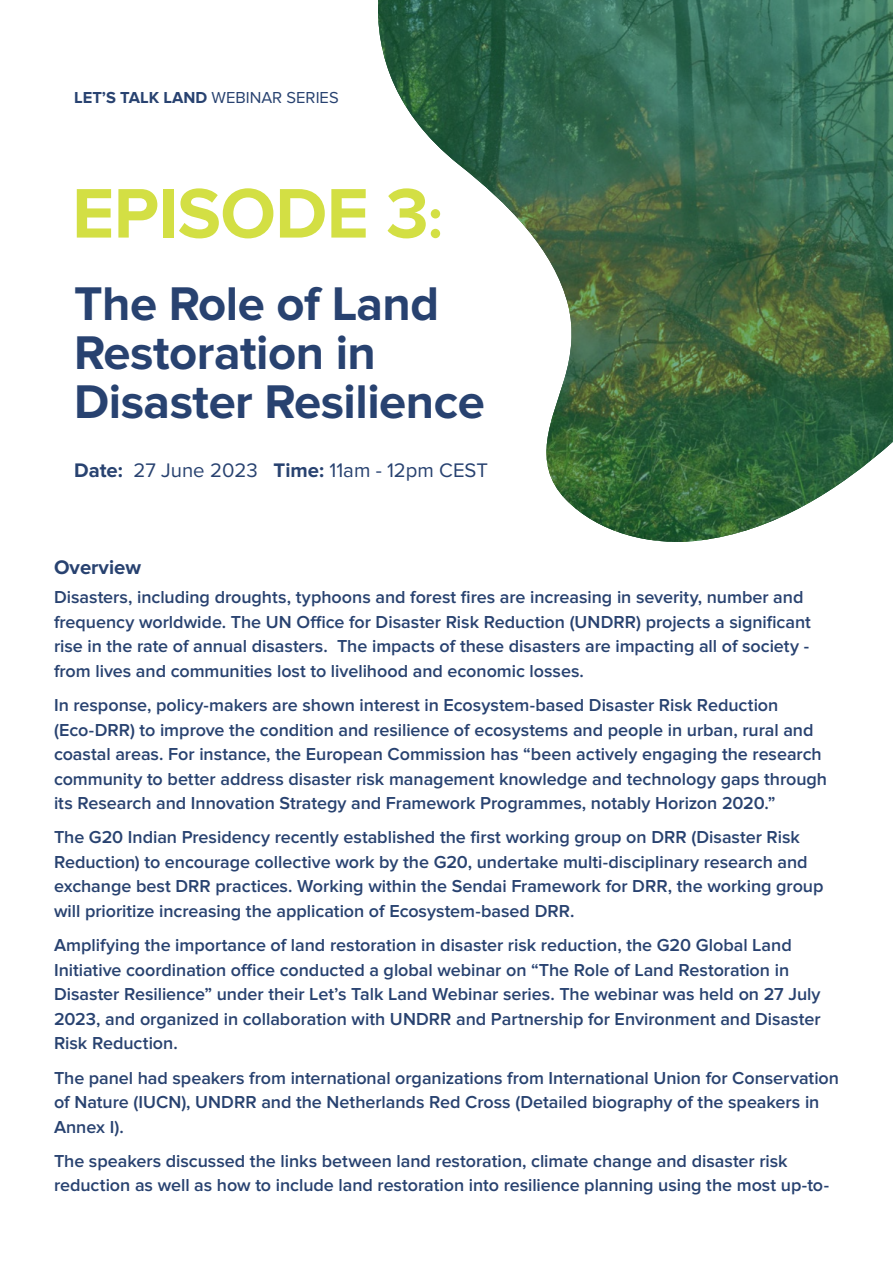
<style>
.page{position:relative;width:893px;height:1263px;background:#fff}
.page>*{position:absolute;margin:0;border:0;box-sizing:border-box;transform-origin:0 0}
.t1{font:700 72.6px "Proxima Nova";letter-spacing:-.01em;color:#d3df44}
.t2{font:700 49.05px/49.1px "Proxima Nova";letter-spacing:-.01em;color:#284270}
.t3{font:20.4px "Proxima Nova";color:#284270}
.t4{font:700 20.4px "Proxima Nova";color:#284270}
.t5{font:600 18px/24.5px "Proxima Nova";letter-spacing:-.005em;color:#284270}
.t6{font:700 16.5px "Proxima Nova";color:#284270}
.s1{font-weight:400}
.s2{font-size:58.05px}
.s3{font-weight:700}
</style>
<div class="page">
<svg style="left:378px;top:0;width:515px;height:542px"></svg>
<p class="t6" style="left:74px;top:88px;width:266px">LET’S TALK LAND <span class="s1">WEBINAR SERIES</span></p>
<h1 class="t1" style="left:72px;top:172px;width:372px">EPISODE 3<span class="s2">:</span></h1>
<h2 class="t2" style="left:74px;top:280px;width:412px">The Role of Land<br>Restoration in<br>Disaster Resilience</h2>
<p class="t3" style="left:74px;top:459px;width:415px"><span class="s3">Date:</span> 27 June 2023 <span class="s3">Time:</span> 11am - 12pm CEST</p>
<p class="t4" style="left:54px;top:556px;width:89px">Overview</p>
<p class="t5" style="left:54px;top:585px;width:758px">Disasters, including droughts, typhoons and forest fires are increasing in severity, number and frequency worldwide. The UN Office for Disaster Risk Reduction (UNDRR) projects a significant rise in the rate of annual disasters. The impacts of these disasters are impacting all of society - from lives and communities lost to livelihood and economic losses.</p>
<p class="t5" style="left:54px;top:693px;width:775px">In response, policy-makers are shown interest in Ecosystem-based Disaster Risk Reduction (Eco-DRR) to improve the condition and resilience of ecosystems and people in urban, rural and coastal areas. For instance, the European Commission has “been actively engaging the research community to better address disaster risk management knowledge and technology gaps through its Research and Innovation Strategy and Framework Programmes, notably Horizon 2020.”</p>
<p class="t5" style="left:54px;top:825px;width:771px">The G20 Indian Presidency recently established the first working group on DRR (Disaster Risk Reduction) to encourage collective work by the G20, undertake multi-disciplinary research and exchange best DRR practices. Working within the Sendai Framework for DRR, the working group will prioritize increasing the application of Ecosystem-based DRR.</p>
<p class="t5" style="left:54px;top:933px;width:768px">Amplifying the importance of land restoration in disaster risk reduction, the G20 Global Land Initiative coordination office conducted a global webinar on “The Role of Land Restoration in Disaster Resilience” under their Let’s Talk Land Webinar series. The webinar was held on 27 July 2023, and organized in collaboration with UNDRR and Partnership for Environment and Disaster Risk Reduction.</p>
<p class="t5" style="left:54px;top:1066px;width:786px">The panel had speakers from international organizations from International Union for Conservation of Nature (IUCN), UNDRR and the Netherlands Red Cross (Detailed biography of the speakers in<br>Annex I).</p>
<p class="t5" style="left:54px;top:1149px;width:776px">The speakers discussed the links between land restoration, climate change and disaster risk reduction as well as how to include land restoration into resilience planning using the most up-to-</p>
</div>
